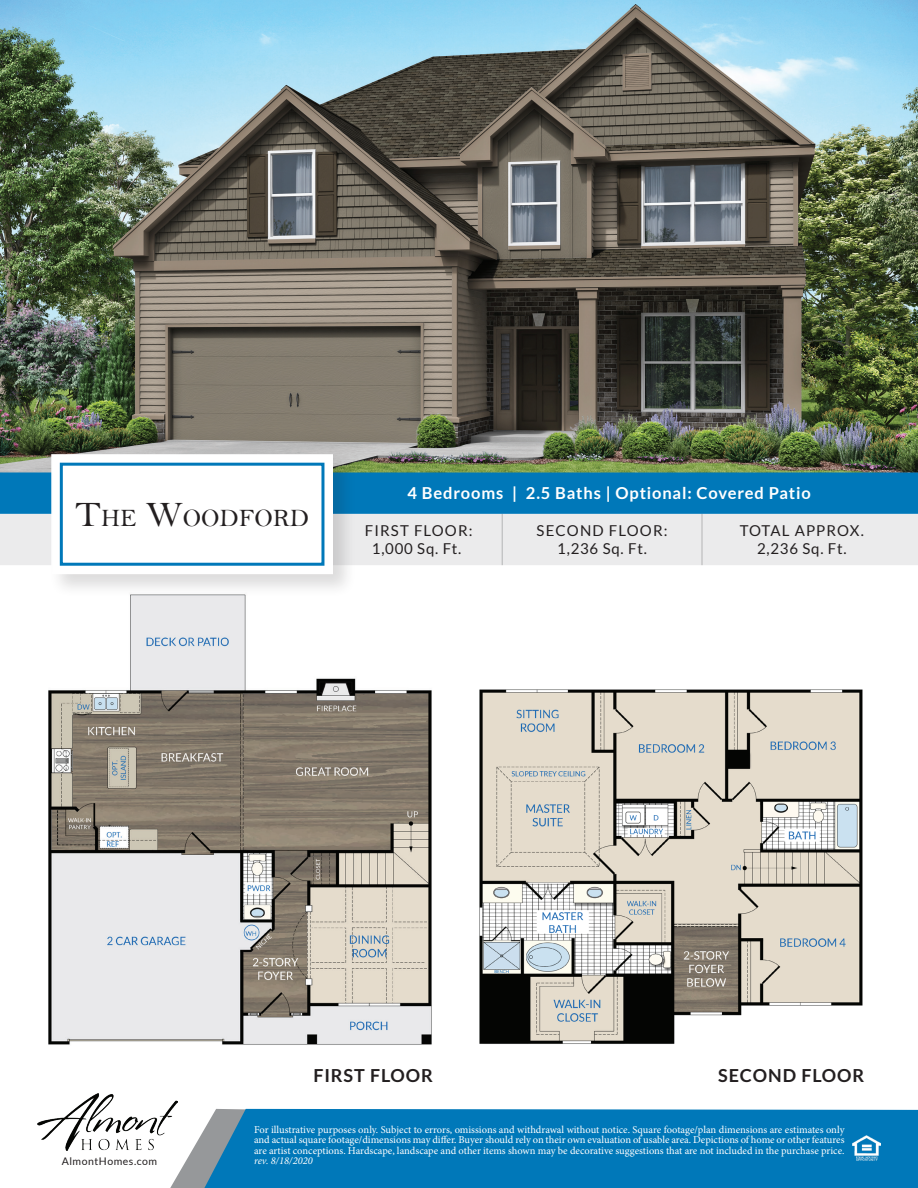
<style>
.page{position:relative;width:918px;height:1188px;background:#fff}
.page>*{position:absolute;margin:0;border:0;box-sizing:border-box;transform-origin:0 0}
.t1{font:25.2px "Bell";color:#231f20}
.t2{font:700 18px "Lato";letter-spacing:.05em;color:#231f20}
.t3{font:700 16.5px "Lato";letter-spacing:.05em;color:#fff}
.t4{font:15px/18px "Lato";letter-spacing:.065em;color:#231f20;text-align:center}
.t5{font:10.5px/10.5px "Minion Pro";letter-spacing:-.005em;color:#fff;text-align:justify}
.t6{font:10.5px "Lato";letter-spacing:.05em;color:#231f20}
.t7{font:italic 10.5px "Minion Pro";color:#fff}
.s1{font-size:36px}
</style>
<div class="page">
<img style="left:479px;top:689px;width:384px;height:355px">
<img style="left:48px;top:598px;width:384px;height:505px">
<div style="left:0;top:514px;width:918px;height:51px;background:#ebebec"></div>
<img style="left:0;top:0;width:918px;height:472px">
<div style="left:0;top:472px;width:918px;height:42px;background:#0078b9"></div>
<hr style="left:502px;top:514px;width:1px;height:51px;background:#353738">
<div style="left:48px;top:451px;width:309px;height:147px;background:#231f20;opacity:.16"></div>
<div style="left:51px;top:454px;width:282px;height:120px;background:#fff;border:2px solid #fff"></div>
<div style="left:60px;top:463px;width:264px;height:103px;border:3px solid #0078b9"></div>
<hr style="left:702px;top:514px;width:1px;height:51px;background:#353738">
<svg style="left:170px;top:1156px;width:19px;height:32px"></svg>
<svg style="left:189px;top:1108px;width:729px;height:80px;background:#0d7db9"></svg>
<img style="left:38px;top:1094px;width:139px;height:57px">
<img style="left:852px;top:1136px;width:28px;height:25px">
<h1 class="t1" style="left:75px;top:503px;width:235px"><span class="s1">T</span>HE <span class="s1">W</span>OODFORD</h1>
<h3 class="t3" style="left:408px;top:484px;width:405px">4 Bedrooms | 2.5 Baths | Optional: Covered Patio</h3>
<h3 class="t4" style="left:365px;top:521px;width:109px">FIRST FLOOR:<br>1,000 Sq. Ft.</h3>
<h3 class="t4" style="left:537px;top:521px;width:132px">SECOND FLOOR:<br>1,236 Sq. Ft.</h3>
<h3 class="t4" style="left:740px;top:521px;width:125px">TOTAL APPROX.<br>2,236 Sq. Ft.</h3>
<p class="t6" style="left:62px;top:1156px;width:97px">AlmontHomes.com</p>
<h2 class="t2" style="left:313px;top:1065px;width:121px">FIRST FLOOR</h2>
<h2 class="t2" style="left:718px;top:1065px;width:148px">SECOND FLOOR</h2>
<p class="t5" style="left:254px;top:1124px;width:592px">For illustrative purposes only. Subject to errors, omissions and withdrawal without notice. Square footage/plan dimensions are estimates only and actual square footage/dimensions may differ. Buyer should rely on their own evaluation of usable area. Depictions of home or other features are artist conceptions. Hardscape, landscape and other items shown may be decorative suggestions that are not included in the purchase price.</p>
<p class="t7" style="left:254px;top:1154px;width:60px">rev. 8/18/2020</p>
</div>
